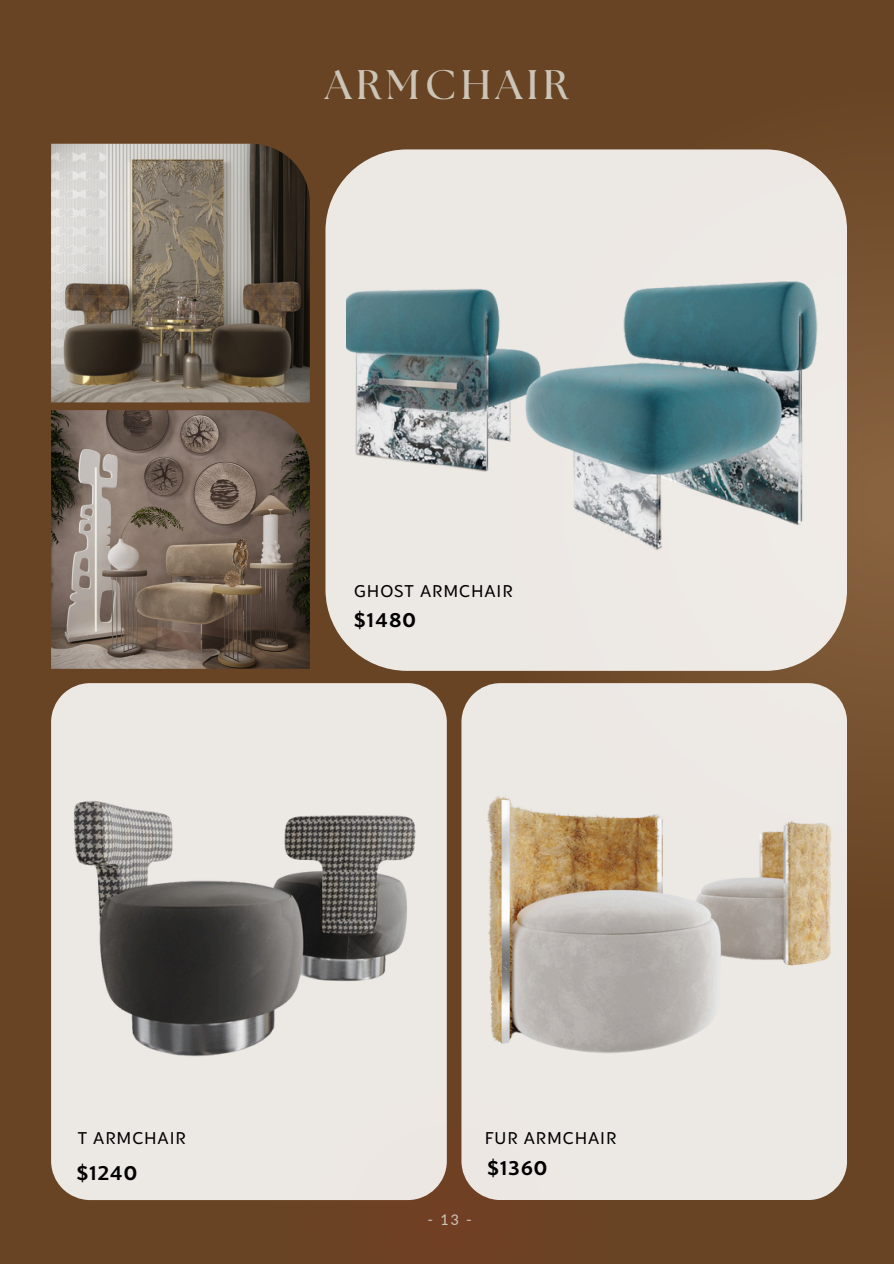
<style>
.page{position:relative;width:894px;height:1264px;background:#fff}
.page>*{position:absolute;margin:0;border:0;box-sizing:border-box;transform-origin:0 0}
.t1{font:700 41.25px "The Seasons";letter-spacing:.11em;color:#cbc4b7}
.t2{font:700 19.65px "Blacker Sans Pro";letter-spacing:.065em;color:#000}
.t3{font:16.95px "Blacker Sans Pro";letter-spacing:.055em;color:#000}
.t4{font:16.5px "Carlito";color:#cbc4b7}
</style>
<div class="page">
<div style="left:0;top:0;width:893px;height:1263px;background:#684424"></div>
<svg style="left:446px;top:176px;width:447px;height:784px;fill:#785332"></svg>
<svg style="left:250px;top:1025px;width:393px;height:176px"></svg>
<div style="left:51px;top:683px;width:395px;height:516px;background:#ece8e4"></div>
<div style="left:461px;top:683px;width:385px;height:516px;background:#ece8e4"></div>
<div style="left:325px;top:149px;width:521px;height:522px;background:#ece8e4;border-radius:81px"></div>
<img style="left:63px;top:785px;width:369px;height:284px">
<img style="left:346px;top:149px;width:480px;height:521px">
<img style="left:480px;top:764px;width:354px;height:311px">
<img style="left:51px;top:144px;width:259px;height:258px">
<img style="left:51px;top:410px;width:259px;height:259px">
<h2 class="t1" style="left:325px;top:66px;width:245px">ARMCHAIR</h2>
<p class="t3" style="left:354px;top:580px;width:160px">GHOST ARMCHAIR</p>
<h2 class="t2" style="left:354px;top:607px;width:63px">$1480</h2>
<h2 class="t3" style="left:78px;top:1127px;width:109px">T ARMCHAIR</h2>
<p class="t3" style="left:484px;top:1127px;width:133px">FUR ARMCHAIR</p>
<p class="t2" style="left:487px;top:1155px;width:61px">$1360</p>
<p class="t2" style="left:77px;top:1160px;width:62px">$1240</p>
<p class="t4" style="left:427px;top:1212px;width:45px">-13-</p>
</div>
